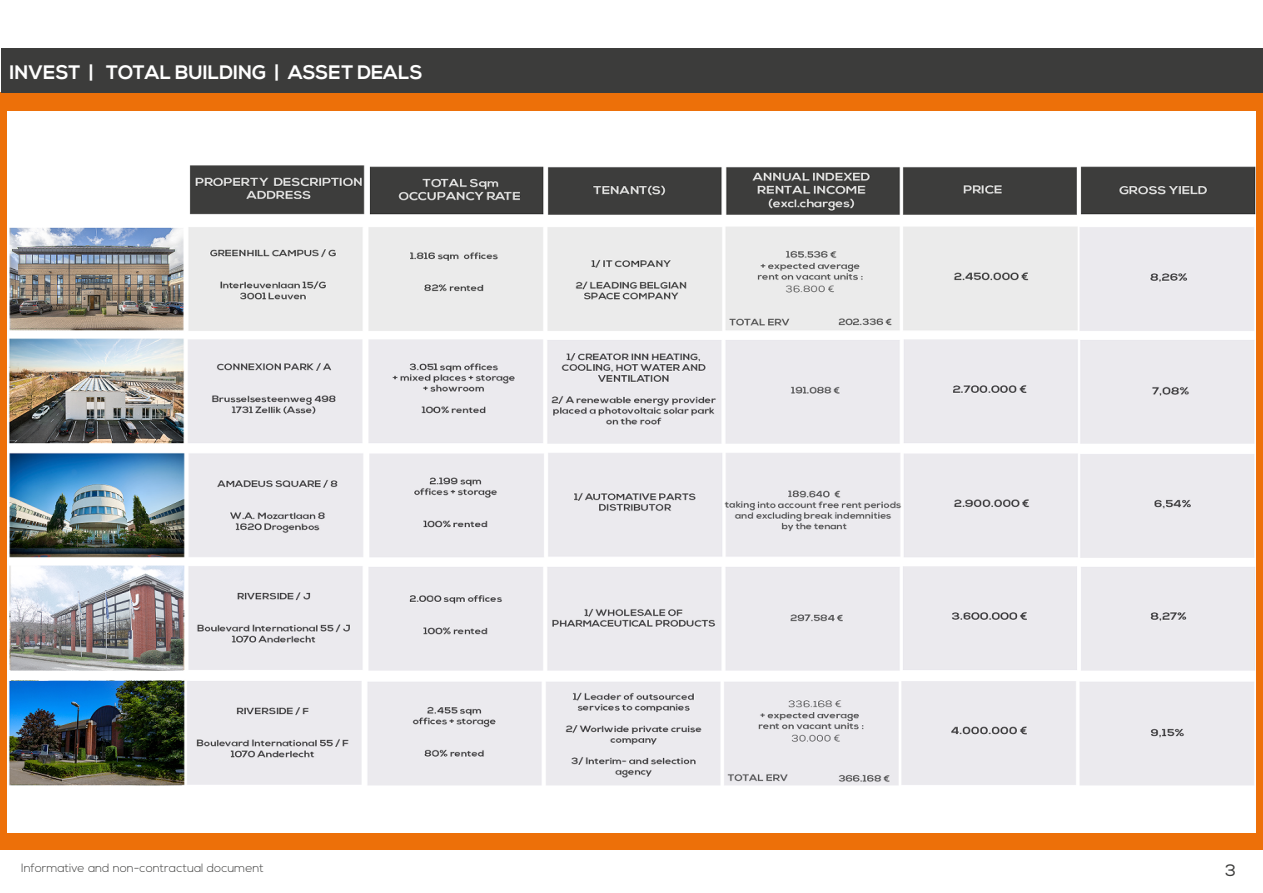
<style>
.page{position:relative;width:1263px;height:893px;background:#fff}
.page>*{position:absolute;margin:0;border:0;box-sizing:border-box;transform-origin:0 0}
.t1{font:700 19.5px "Nexa";color:#fff}
.t2{font:16.5px "Nexa";color:#3c3c3b}
.t3{font:300 12px "Nexa";color:#3c3c3b}
</style>
<div class="page">
<div style="left:0;top:92px;width:1263px;height:758px;background:#ed7009"></div>
<img style="left:7px;top:112px;width:1248px;height:720px">
<div style="left:1px;top:48px;width:1262px;height:44px;background:#3c3c3b"></div>
<h1 class="t1" style="left:10px;top:61px;width:414px">INVEST | TOTAL BUILDING | ASSET DEALS</h1>
<p class="t3" style="left:21px;top:861px;width:244px">Informative and non-contractual document</p>
<h2 class="t2" style="left:1225px;top:860px;width:13px">3</h2>
</div>
